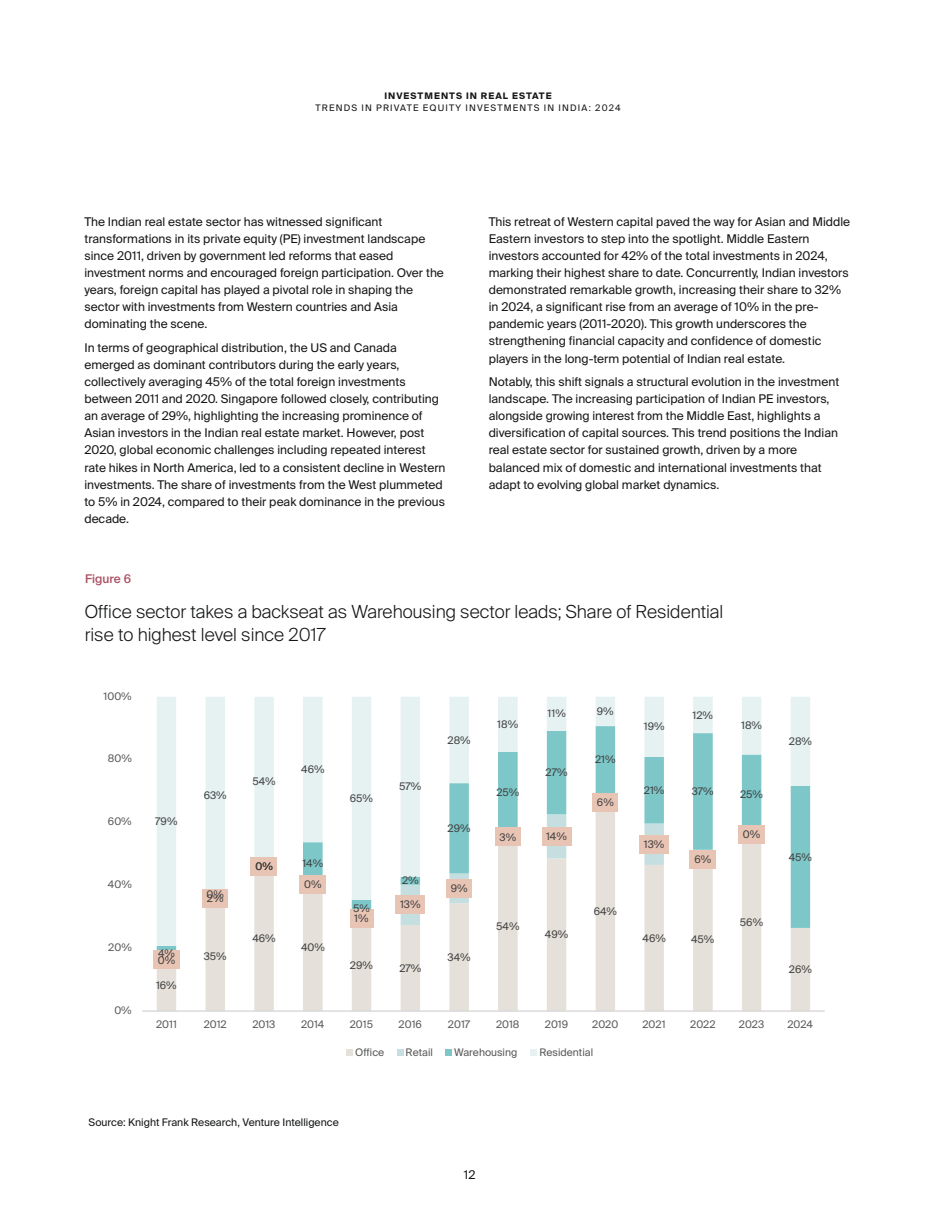
<style>
.page{position:relative;width:936px;height:1212px;background:#fff}
.page>*{position:absolute;margin:0;border:0;box-sizing:border-box;transform-origin:0 0}
.t1{font:300 18px/23.4px "Suisse Intl";color:#151616}
.t2{font:12px/17.1px "Suisse Intl";color:#151616}
.t3{font:500 12px "Suisse Intl";color:#aa5263}
.t4{font:10.5px "Suisse Intl";color:#404040}
.t5{font:10.5px "Suisse Intl";color:#595959}
.t6{font:10.5px "Suisse Intl";color:#151616}
.t7{font:9px "Suisse Intl";letter-spacing:.13em;color:#151616}
.t8{font:700 9px "Suisse Intl";letter-spacing:.115em;color:#151616}
</style>
<div class="page">
<svg style="left:157px;top:960px;width:653px;height:50px"></svg>
<svg style="left:157px;top:946px;width:653px;height:14px"></svg>
<svg style="left:157px;top:697px;width:653px;height:249px"></svg>
<hr style="left:142px;top:1010px;width:682px;height:2px;background:#d9d9d9">
<div style="left:153px;top:951px;width:27px;height:18px;background:#e8c4b5"></div>
<div style="left:202px;top:889px;width:26px;height:18px;background:#e8c4b5"></div>
<div style="left:251px;top:857px;width:26px;height:18px;background:#e8c4b5"></div>
<div style="left:299px;top:876px;width:27px;height:18px;background:#e8c4b5"></div>
<div style="left:350px;top:909px;width:23px;height:18px;background:#e8c4b5"></div>
<div style="left:395px;top:896px;width:30px;height:18px;background:#e8c4b5"></div>
<div style="left:446px;top:879px;width:26px;height:18px;background:#e8c4b5"></div>
<div style="left:495px;top:828px;width:25px;height:18px;background:#e8c4b5"></div>
<div style="left:541px;top:827px;width:30px;height:18px;background:#e8c4b5"></div>
<div style="left:592px;top:793px;width:26px;height:18px;background:#e8c4b5"></div>
<div style="left:639px;top:835px;width:30px;height:18px;background:#e8c4b5"></div>
<div style="left:689px;top:850px;width:27px;height:18px;background:#e8c4b5"></div>
<div style="left:738px;top:825px;width:26px;height:18px;background:#e8c4b5"></div>
<div style="left:346px;top:1049px;width:6px;height:7px;background:#e5e1da"></div>
<div style="left:397px;top:1049px;width:6px;height:7px;background:#c5dfe0"></div>
<div style="left:445px;top:1049px;width:6px;height:7px;background:#7dc7c9"></div>
<div style="left:531px;top:1049px;width:6px;height:7px;background:#e6f1f2"></div>
<p class="t8" style="left:384px;top:92px;width:169px">INVESTMENTS IN REAL ESTATE</p>
<p class="t7" style="left:315px;top:104px;width:306px">TRENDS IN PRIVATE EQUITY INVESTMENTS IN INDIA: 2024</p>
<p class="t2" style="left:84px;top:214px;width:361px">The Indian real estate sector has witnessed significant transformations in its private equity (PE) investment landscape since 2011, driven by government led reforms that eased investment norms and encouraged foreign participation. Over the years, foreign capital has played a pivotal role in shaping the sector with investments from Western countries and Asia dominating the scene.</p>
<p class="t2" style="left:84px;top:340px;width:362px">In terms of geographical distribution, the US and Canada emerged as dominant contributors during the early years, collectively averaging 45% of the total foreign investments between 2011 and 2020. Singapore followed closely, contributing an average of 29%, highlighting the increasing prominence of Asian investors in the Indian real estate market. However, post 2020, global economic challenges including repeated interest rate hikes in North America, led to a consistent decline in Western investments. The share of investments from the West plummeted to 5% in 2024, compared to their peak dominance in the previous decade.</p>
<p class="t3" style="left:85px;top:573px;width:47px">Figure 6</p>
<p class="t2" style="left:488px;top:214px;width:363px">This retreat of Western capital paved the way for Asian and Middle Eastern investors to step into the spotlight. Middle Eastern investors accounted for 42% of the total investments in 2024, marking their highest share to date. Concurrently, Indian investors demonstrated remarkable growth, increasing their share to 32% in 2024, a significant rise from an average of 10% in the pre&shy;pandemic years (2011-2020). This growth underscores the strengthening financial capacity and confidence of domestic players in the long-term potential of Indian real estate.</p>
<p class="t2" style="left:488px;top:374px;width:352px">Notably, this shift signals a structural evolution in the investment landscape. The increasing participation of Indian PE investors, alongside growing interest from the Middle East, highlights a diversification of capital sources. This trend positions the Indian real estate sector for sustained growth, driven by a more balanced mix of domestic and international investments that adapt to evolving global market dynamics.</p>
<h1 class="t1" style="left:85px;top:601px;width:640px">Office sector takes a backseat as Warehousing sector leads; Share of Residential rise to highest level since 2017</h1>
<p class="t5" style="left:104px;top:691px;width:30px">100%</p>
<p class="t5" style="left:108px;top:754px;width:25px">80%</p>
<p class="t5" style="left:108px;top:817px;width:25px">60%</p>
<p class="t5" style="left:108px;top:880px;width:25px">40%</p>
<p class="t5" style="left:108px;top:943px;width:25px">20%</p>
<p class="t5" style="left:114px;top:1006px;width:19px">0%</p>
<p class="t4" style="left:155px;top:817px;width:24px">79%</p>
<p class="t4" style="left:158px;top:948px;width:18px">4%</p>
<p class="t4" style="left:158px;top:955px;width:19px">0%</p>
<p class="t4" style="left:156px;top:981px;width:22px">16%</p>
<p class="t4" style="left:204px;top:791px;width:24px">63%</p>
<p class="t4" style="left:207px;top:890px;width:19px">0%</p>
<p class="t4" style="left:207px;top:894px;width:18px">2%</p>
<p class="t4" style="left:204px;top:952px;width:24px">35%</p>
<p class="t4" style="left:252px;top:777px;width:25px">54%</p>
<p class="t4" style="left:301px;top:765px;width:25px">46%</p>
<p class="t4" style="left:255px;top:862px;width:19px">0%</p>
<p class="t4" style="left:302px;top:859px;width:22px">14%</p>
<p class="t4" style="left:252px;top:934px;width:25px">46%</p>
<p class="t4" style="left:304px;top:880px;width:19px">0%</p>
<p class="t4" style="left:301px;top:943px;width:25px">40%</p>
<p class="t4" style="left:350px;top:794px;width:25px">65%</p>
<p class="t4" style="left:399px;top:782px;width:24px">57%</p>
<p class="t4" style="left:353px;top:904px;width:18px">5%</p>
<p class="t4" style="left:354px;top:914px;width:16px">1%</p>
<p class="t4" style="left:402px;top:876px;width:18px">2%</p>
<p class="t4" style="left:400px;top:900px;width:22px">13%</p>
<p class="t4" style="left:350px;top:961px;width:24px">29%</p>
<p class="t4" style="left:399px;top:963px;width:23px">27%</p>
<p class="t4" style="left:447px;top:735px;width:25px">28%</p>
<p class="t4" style="left:447px;top:824px;width:24px">29%</p>
<p class="t4" style="left:450px;top:884px;width:18px">9%</p>
<p class="t4" style="left:447px;top:953px;width:25px">34%</p>
<p class="t4" style="left:497px;top:720px;width:22px">18%</p>
<p class="t4" style="left:496px;top:787px;width:24px">25%</p>
<p class="t4" style="left:547px;top:709px;width:20px">11%</p>
<p class="t4" style="left:597px;top:707px;width:18px">9%</p>
<p class="t4" style="left:545px;top:768px;width:23px">27%</p>
<p class="t4" style="left:595px;top:755px;width:22px">21%</p>
<p class="t4" style="left:597px;top:798px;width:18px">6%</p>
<p class="t4" style="left:499px;top:832px;width:18px">3%</p>
<p class="t4" style="left:546px;top:832px;width:22px">14%</p>
<p class="t4" style="left:496px;top:922px;width:25px">54%</p>
<p class="t4" style="left:545px;top:930px;width:25px">49%</p>
<p class="t4" style="left:593px;top:906px;width:25px">64%</p>
<p class="t4" style="left:644px;top:722px;width:22px">19%</p>
<p class="t4" style="left:692px;top:710px;width:22px">12%</p>
<p class="t4" style="left:741px;top:721px;width:22px">18%</p>
<p class="t4" style="left:644px;top:786px;width:22px">21%</p>
<p class="t4" style="left:691px;top:787px;width:23px">37%</p>
<p class="t4" style="left:740px;top:790px;width:24px">25%</p>
<p class="t4" style="left:644px;top:840px;width:22px">13%</p>
<p class="t4" style="left:694px;top:854px;width:18px">6%</p>
<p class="t4" style="left:642px;top:933px;width:25px">46%</p>
<p class="t4" style="left:691px;top:935px;width:25px">45%</p>
<p class="t4" style="left:743px;top:830px;width:19px">0%</p>
<p class="t4" style="left:739px;top:918px;width:25px">56%</p>
<p class="t4" style="left:788px;top:737px;width:25px">28%</p>
<p class="t4" style="left:788px;top:852px;width:25px">45%</p>
<p class="t4" style="left:788px;top:965px;width:24px">26%</p>
<p class="t5" style="left:156px;top:1020px;width:22px">2011</p>
<p class="t5" style="left:204px;top:1020px;width:25px">2012</p>
<p class="t5" style="left:252px;top:1020px;width:25px">2013</p>
<p class="t5" style="left:301px;top:1020px;width:25px">2014</p>
<p class="t5" style="left:350px;top:1020px;width:25px">2015</p>
<p class="t5" style="left:398px;top:1020px;width:25px">2016</p>
<p class="t5" style="left:448px;top:1020px;width:24px">2017</p>
<p class="t5" style="left:496px;top:1020px;width:25px">2018</p>
<p class="t5" style="left:545px;top:1020px;width:25px">2019</p>
<p class="t5" style="left:592px;top:1020px;width:28px">2020</p>
<p class="t5" style="left:642px;top:1020px;width:25px">2021</p>
<p class="t5" style="left:690px;top:1020px;width:27px">2022</p>
<p class="t5" style="left:738px;top:1020px;width:27px">2023</p>
<p class="t5" style="left:787px;top:1020px;width:27px">2024</p>
<p class="t5" style="left:355px;top:1047px;width:31px">Office</p>
<p class="t5" style="left:405px;top:1047px;width:29px">Retail</p>
<p class="t5" style="left:454px;top:1047px;width:65px">Warehousing</p>
<p class="t5" style="left:539px;top:1047px;width:55px">Residential</p>
<p class="t6" style="left:88px;top:1118px;width:252px">Source: Knight Frank Research, Venture Intelligence</p>
<p class="t2" style="left:464px;top:1167px;width:13px">12</p>
</div>
